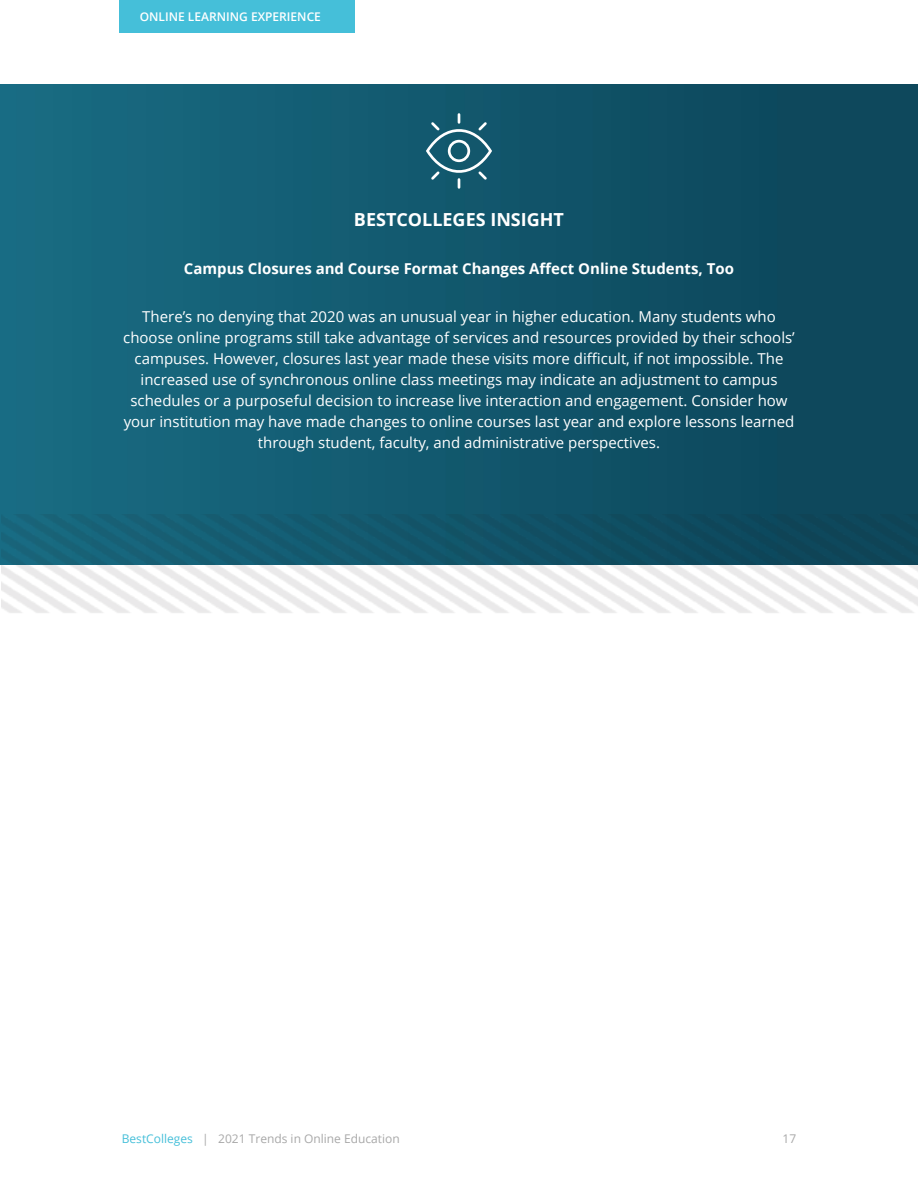
<style>
.page{position:relative;width:918px;height:1188px;background:#fff}
.page>*{position:absolute;margin:0;border:0;box-sizing:border-box;transform-origin:0 0}
.t1{font:700 18px "Open Sans";color:#fff}
.t2{font:15px/21px "Open Sans";color:#fff;text-align:center}
.t3{font:700 15px "Open Sans";color:#fff}
.t4{font:12px "Open Sans";color:#a8a8a8}
.t5{font:600 12px "Open Sans";color:#fff}
.s1{color:#45bfd9}
</style>
<div class="page">
<img style="left:0;top:84px;width:918px;height:480px">
<img style="left:1px;top:515px;width:917px;height:98px">
<svg style="left:426px;top:115px;width:66px;height:72px;background:#367183"></svg>
<div style="left:119px;top:0;width:235px;height:32px;background:#45bfd9"></div>
<p class="t5" style="left:140px;top:8px;width:183px">ONLINE LEARNING EXPERIENCE</p>
<p class="t1" style="left:354px;top:207px;width:212px">BESTCOLLEGES INSIGHT</p>
<p class="t3" style="left:184px;top:258px;width:552px">Campus Closures and Course Format Changes Affect Online Students, Too</p>
<p class="t2" style="left:123px;top:306px;width:673px">There’s no denying that 2020 was an unusual year in higher education. Many students who choose online programs still take advantage of services and resources provided by their schools’ campuses. However, closures last year made these visits more difficult, if not impossible. The increased use of synchronous online class meetings may indicate an adjustment to campus schedules or a purposeful decision to increase live interaction and engagement. Consider how your institution may have made changes to online courses last year and explore lessons learned through student, faculty, and administrative perspectives.</p>
<p class="t4" style="left:122px;top:1131px;width:280px"><span class="s1">BestColleges</span> | 2021 Trends in Online Education</p>
<p class="t4" style="left:782px;top:1131px;width:15px">17</p>
</div>
